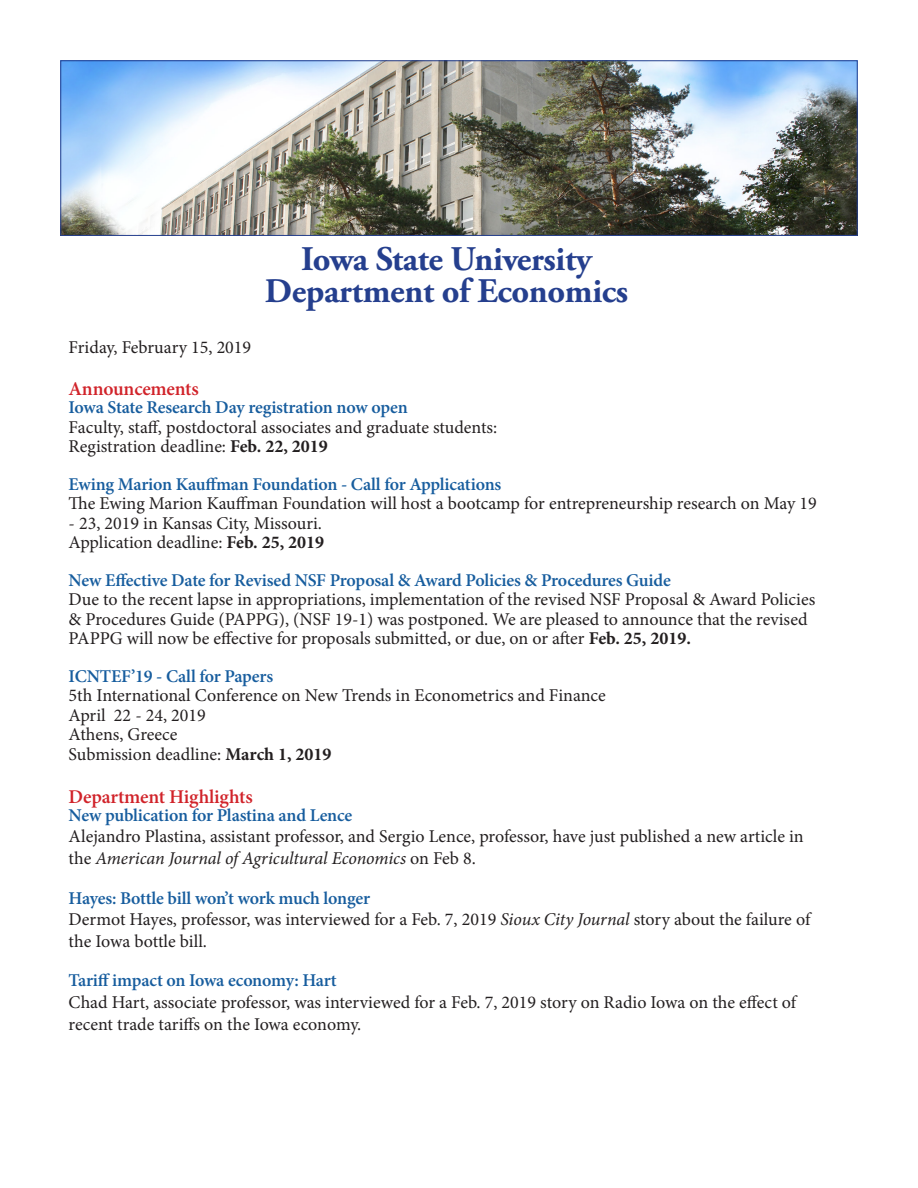
<style>
.page{position:relative;width:918px;height:1188px;background:#fff}
.page>*{position:absolute;margin:0;border:0;box-sizing:border-box;transform-origin:0 0}
.t1{font:700 34.5px "Adobe Garamond Pro";letter-spacing:-.01em;color:#253f8e}
.Subtitles{font:600 19.5px "Minion Pro";letter-spacing:-.01em;color:#d1232a}
.Paragraph{font:18px/21.6px "Minion Pro";color:#231f20}
.Subtitles-2{font:600 18px "Minion Pro";letter-spacing:-.01em;color:#175d9e}
.s1{font-weight:700}
.s2{font-style:italic}
</style>
<div class="page">
<img style="left:62px;top:62px;width:794px;height:172px">
<div style="left:60px;top:60px;width:798px;height:176px;border:1px solid #253f8e"></div>
<p class="t1" style="left:301px;top:239px;width:292px">Iowa State University</p>
<p class="t1" style="left:265px;top:271px;width:365px">Department of Economics</p>
<p class="Paragraph" style="left:69px;top:336px;width:184px">Friday, February 15, 2019</p>
<p class="Subtitles" style="left:69px;top:376px;width:132px">Announcements</p>
<p class="Subtitles-2" style="left:69px;top:395px;width:341px">Iowa State Research Day registration now open</p>
<p class="Paragraph" style="left:69px;top:416px;width:430px">Faculty, staff, postdoctoral associates and graduate students:</p>
<p class="Paragraph" style="left:69px;top:436px;width:261px">Registration deadline: <span class="s1">Feb. 22, 2019</span></p>
<p class="Subtitles-2" style="left:69px;top:472px;width:434px">Ewing Marion Kauffman Foundation - Call for Applications</p>
<p class="Paragraph" style="left:69px;top:493px;width:750px">The Ewing Marion Kauffman Foundation will host a bootcamp for entrepreneurship research on May 19</p>
<p class="Paragraph" style="left:69px;top:512px;width:255px">- 23, 2019 in Kansas City, Missouri.</p>
<p class="Paragraph" style="left:69px;top:532px;width:257px">Application deadline: <span class="s1">Feb. 25, 2019</span></p>
<p class="Subtitles-2" style="left:69px;top:568px;width:604px">New Effective Date for Revised NSF Proposal &amp; Award Policies &amp; Procedures Guide</p>
<p class="Paragraph" style="left:69px;top:590px;width:748px;line-height:19.5px">Due to the recent lapse in appropriations, implementation of the revised NSF Proposal &amp; Award Policies &amp; Procedures Guide (PAPPG), (NSF 19-1) was postponed. We are pleased to announce that the revised<br>PAPPG will now be effective for proposals submitted, or due, on or after <span class="s1">Feb. 25, 2019.</span></p>
<p class="Subtitles-2" style="left:69px;top:664px;width:206px">ICNTEF’19 - Call for Papers</p>
<p class="Paragraph" style="left:69px;top:685px;width:539px">5th International Conference on New Trends in Econometrics and Finance</p>
<p class="Paragraph" style="left:69px;top:704px;width:139px">April 22 - 24, 2019</p>
<p class="Paragraph" style="left:69px;top:724px;width:110px">Athens, Greece</p>
<p class="Paragraph" style="left:69px;top:743px;width:264px">Submission deadline: <span class="s1">March 1, 2019</span></p>
<p class="Subtitles" style="left:69px;top:783px;width:186px">Department Highlights</p>
<p class="Subtitles-2" style="left:69px;top:803px;width:285px">New publication for Plastina and Lence</p>
<p class="Paragraph" style="left:69px;top:826px;width:737px">Alejandro Plastina, assistant professor, and Sergio Lence, professor, have just published a new article in the <span class="s2">American Journal of Agricultural Economics</span> on Feb 8.</p>
<p class="Subtitles-2" style="left:69px;top:885px;width:303px">Hayes: Bottle bill won’t work much longer</p>
<p class="Paragraph" style="left:69px;top:909px;width:743px">Dermot Hayes, professor, was interviewed for a Feb. 7, 2019 <span class="s2">Sioux City Journal</span> story about the failure of the Iowa bottle bill.</p>
<p class="Subtitles-2" style="left:69px;top:968px;width:270px">Tariff impact on Iowa economy: Hart</p>
<p class="Paragraph" style="left:69px;top:992px;width:729px">Chad Hart, associate professor, was interviewed for a Feb. 7, 2019 story on Radio Iowa on the effect of recent trade tariffs on the Iowa economy.</p>
</div>
